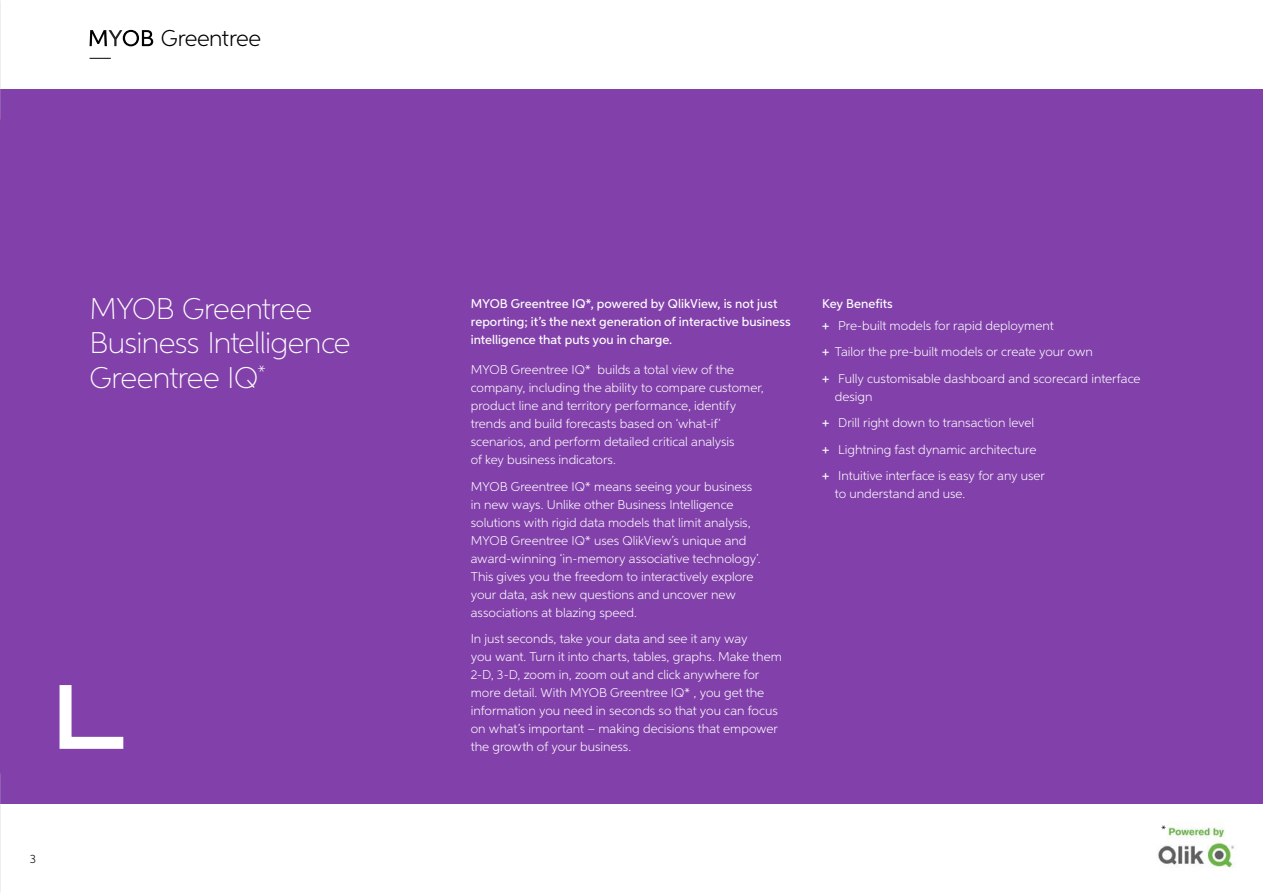
<style>
.page{position:relative;width:1263px;height:893px;background:#fff}
.page>*{position:absolute;margin:0;border:0;box-sizing:border-box;transform-origin:0 0}
.t1{font:100 30px/34.5px "Neutro MYOB";letter-spacing:-.02em;color:#fff}
.t2{font:300 22.95px "Neutro MYOB";letter-spacing:-.02em;color:#000}
.t3{font:300 12.75px/18px "Neutro MYOB";letter-spacing:-.005em;color:#fff}
.t4{font:500 12.75px/18px "Neutro MYOB";color:#fff}
.t5{font:300 12px "Neutro MYOB";color:#000}
.t6{font:300 10.5px "Neutro MYOB";color:#000}
.s1{font-weight:500}
</style>
<div class="page">
<svg style="left:90px;top:58px;width:21px;height:1px"></svg>
<svg style="left:90px;top:30px;width:63px;height:16px"></svg>
<div style="left:0;top:89px;width:1263px;height:715px;background:#8241aa"></div>
<svg style="left:59px;top:685px;width:65px;height:64px"></svg>
<img style="left:1158px;top:824px;width:78px;height:44px">
<hr style="left:1262px;top:30px;width:1px;height:30px;background:#bcbec0">
<hr style="left:1262px;top:774px;width:1px;height:30px;background:#bcbec0">
<hr style="left:1262px;top:89px;width:1px;height:30px;background:#bcbec0">
<hr style="left:1262px;top:833px;width:1px;height:30px;background:#bcbec0">
<hr style="left:1262px;top:863px;width:1px;height:30px;background:#bcbec0">
<hr style="left:792px;top:0;width:30px;height:1px;background:#bcbec0">
<hr style="left:381px;top:0;width:30px;height:1px;background:#bcbec0">
<hr style="left:89px;top:0;width:30px;height:1px;background:#bcbec0">
<hr style="left:1203px;top:0;width:30px;height:1px;background:#bcbec0">
<hr style="left:1233px;top:0;width:30px;height:1px;background:#bcbec0">
<hr style="left:30px;top:0;width:30px;height:1px;background:#bcbec0">
<hr style="left:852px;top:0;width:30px;height:1px;background:#bcbec0">
<hr style="left:441px;top:0;width:30px;height:1px;background:#bcbec0">
<hr style="left:0;top:0;width:30px;height:1px;background:#bcbec0">
<hr style="left:1144px;top:0;width:30px;height:1px;background:#bcbec0">
<hr style="left:822px;top:0;width:30px;height:1px;background:#bcbec0">
<hr style="left:411px;top:0;width:30px;height:1px;background:#bcbec0">
<hr style="left:1262px;top:0;width:1px;height:30px;background:#bcbec0">
<h2 class="t2" style="left:161px;top:24px;width:102px">Greentree</h2>
<h1 class="t1" style="left:90px;top:290px;width:262px">MYOB Greentree<br>Business Intelligence<br>Greentree IQ<sup>*</sup></h1>
<p class="t5" style="left:30px;top:852px;width:8px">3</p>
<p class="t4" style="left:471px;top:294px;width:321px">MYOB Greentree IQ*, powered by QlikView, is not just reporting; it’s the next generation of interactive business intelligence that puts you in charge.</p>
<p class="t3" style="left:471px;top:361px;width:295px">MYOB Greentree IQ* builds a total view of the company, including the ability to compare customer, product line and territory performance, identify trends and build forecasts based on ‘what-if’ scenarios, and perform detailed critical analysis<br>of key business indicators.</p>
<p class="t3" style="left:471px;top:477px;width:291px">MYOB Greentree IQ* means seeing your business in new ways. Unlike other Business Intelligence solutions with rigid data models that limit analysis, MYOB Greentree IQ* uses QlikView’s unique and award-winning ‘in-memory associative technology’.<br>This gives you the freedom to interactively explore your data, ask new questions and uncover new associations at blazing speed.</p>
<p class="t3" style="left:471px;top:630px;width:313px">In just seconds, take your data and see it any way<br>you want. Turn it into charts, tables, graphs. Make them 2-D, 3-D, zoom in, zoom out and click anywhere for more detail. With MYOB Greentree IQ* , you get the information you need in seconds so that you can focus on what’s important – making decisions that empower the growth of your business.</p>
<p class="t3" style="left:822px;top:292px;width:233px;line-height:22.2px"><span class="s1">Key Bene-ts<br>+</span> Pre-built models for rapid deployment</p>
<p class="t3" style="left:822px;top:338px;width:320px;line-height:26.5px"><span class="s1">+</span> Tailor the pre-built models or create your own<br><span class="s1">+</span> Fully customisable dashboard and scorecard interface</p>
<p class="t3" style="left:822px;top:383px;width:224px;line-height:26.5px;text-indent:13px">design<br><span class="s1">+</span> Drill right down to transaction level<br><span class="s1">+</span> Lightning fast dynamic architecture <span class="s1">+</span> Intuitive interface is easy for any user</p>
<p class="t3" style="left:835px;top:485px;width:132px">to understand and use.</p>
<p class="t6" style="left:1161px;top:823px;width:7px">*</p>
</div>
